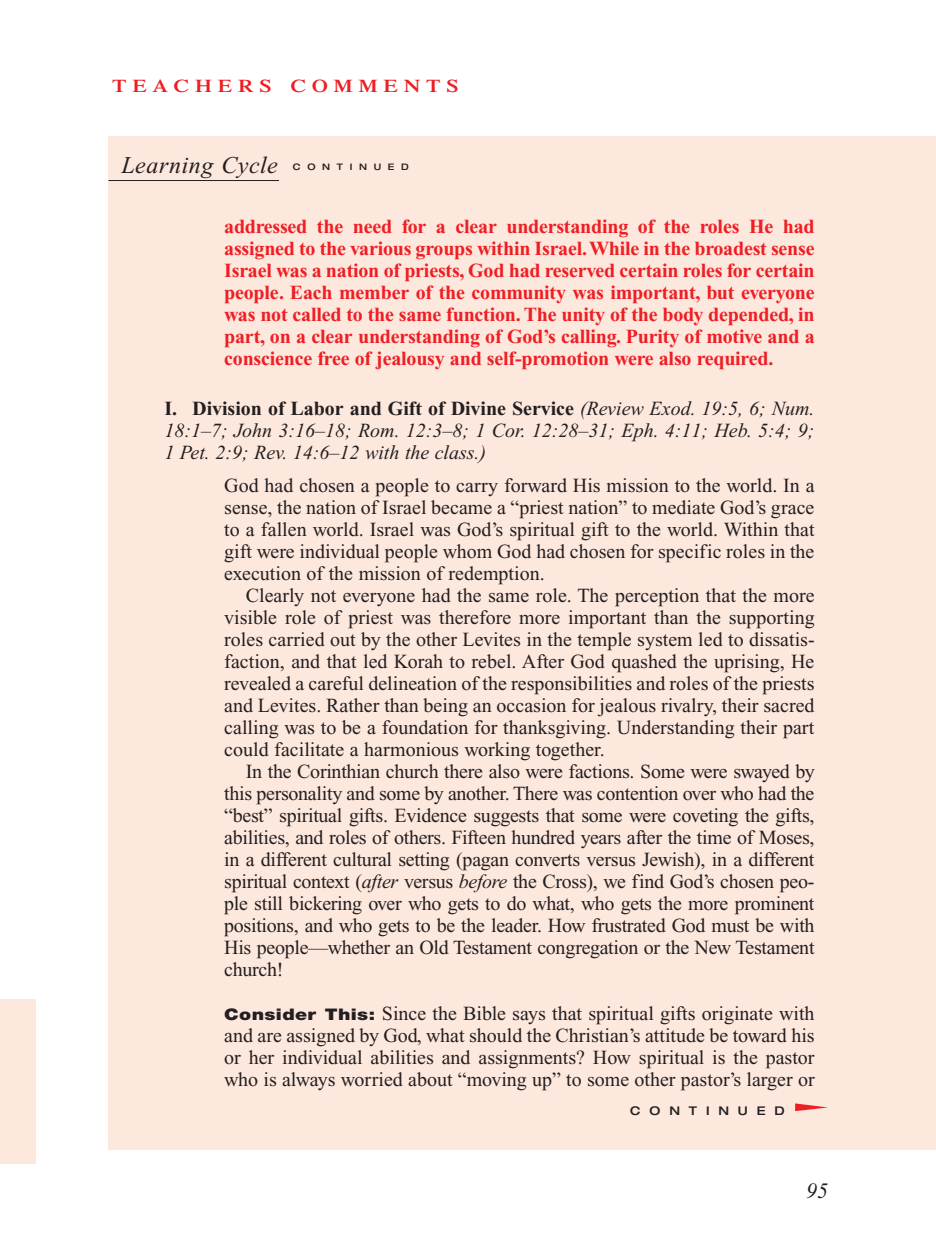
<style>
.page{position:relative;width:936px;height:1260px;background:#fff}
.page>*{position:absolute;margin:0;border:0;box-sizing:border-box;transform-origin:0 0}
.t1{font:italic 24px "Times New Roman";letter-spacing:.025em;color:#231f20}
.t2{font:italic 22px "Times New Roman";color:#231f20}
.t3{font:20px/22px "Times New Roman";color:#231f20;text-align:justify}
.t4{font:700 20px/22px "Times New Roman";letter-spacing:-.01em;color:#ee1e24;text-align:justify}
.t5{font:italic 20px/22px "Times New Roman";color:#231f20;text-align:justify}
.t6{font:600 18px "Times";letter-spacing:.265em;color:#ee1e24;scale:1.2 1}
.t7{font:500 expanded 12px "Helvetica Neue";letter-spacing:.74em;color:#231f20}
.t8{font:500 expanded 9px "Helvetica Neue";letter-spacing:.74em;color:#231f20}
.s1{font-weight:700;font-style:normal}
.s2{font-style:italic}
.s3{font-family:"Helvetica Neue";font-weight:900;font-size:16px}
</style>
<div class="page">
<div style="left:109px;top:136px;width:827px;height:1013px;background:#fde8dd"></div>
<svg style="left:795px;top:1103px;width:33px;height:8px"></svg>
<hr style="left:108px;top:180px;width:171px;height:1px;background:#231f20">
<div style="left:0;top:999px;width:36px;height:164px;background:#fde8dd"></div>
<p class="t6" style="left:112px;top:80px;width:290px">TEACHERS COMMENTS</p>
<p class="t1" style="left:121px;top:156px;width:158px">Learning Cycle</p>
<p class="t8" style="left:293px;top:164px;width:117px">CONTINUED</p>
<p class="t4" style="left:224px;top:217px;width:592px">addressed the need for a clear understanding of the roles He had assigned to the various groups within Israel.While in the broadest sense Israel was a nation of priests, God had reserved certain roles for certain people. Each member of the community was important, but everyone was not called to the same function. The unity of the body depended, in part, on a clear understanding of God’s calling. Purity of motive and a conscience free of jealousy and self-promotion were also required.</p>
<p class="t5" style="left:164px;top:399px;width:652px"><span class="s1">I. Division of Labor and Gift of Divine Service</span> (Review Exod. 19:5, 6; Num.<br>18:1–7; John 3:16–18; Rom. 12:3–8; 1 Cor. 12:28–31; Eph. 4:11; Heb. 5:4; 9; 1 Pet. 2:9; Rev. 14:6–12 with the class.)</p>
<p class="t3" style="left:224px;top:477px;width:592px">God had chosen a people to carry forward His mission to the world. In a sense, the nation of Israel became a “priest nation” to mediate God’s grace to a fallen world. Israel was God’s spiritual gift to the world. Within that gift were individual people whom God had chosen for specific roles in the execution of the mission of redemption.</p>
<p class="t3" style="left:224px;top:587px;width:592px;text-indent:22px">Clearly not everyone had the same role. The perception that the more visible role of priest was therefore more important than the supporting roles carried out by the other Levites in the temple system led to dissatis&shy;faction, and that led Korah to rebel. After God quashed the uprising, He revealed a careful delineation of the responsibilities and roles of the priests and Levites. Rather than being an occasion for jealous rivalry, their sacred calling was to be a foundation for thanksgiving. Understanding their part could facilitate a harmonious working together.</p>
<p class="t3" style="left:224px;top:763px;width:592px;text-indent:22px">In the Corinthian church there also were factions. Some were swayed by this personality and some by another. There was contention over who had the “best” spiritual gifts. Evidence suggests that some were coveting the gifts, abilities, and roles of others. Fifteen hundred years after the time of Moses, in a different cultural setting (pagan converts versus Jewish), in a different spiritual context (<span class="s2">after</span> versus <span class="s2">before</span> the Cross), we find God’s chosen peo&shy;ple still bickering over who gets to do what, who gets the more prominent positions, and who gets to be the leader. How frustrated God must be with His people—whether an Old Testament congregation or the New Testament church!</p>
<p class="t3" style="left:224px;top:1005px;width:592px"><span class="s3">Consider This:</span> Since the Bible says that spiritual gifts originate with and are assigned by God, what should the Christian’s attitude be toward his or her individual abilities and assignments? How spiritual is the pastor who is always worried about “moving up” to some other pastor’s larger or</p>
<p class="t7" style="left:630px;top:1106px;width:156px">CONTINUED</p>
<p class="t2" style="left:806px;top:1182px;width:23px">95</p>
</div>
